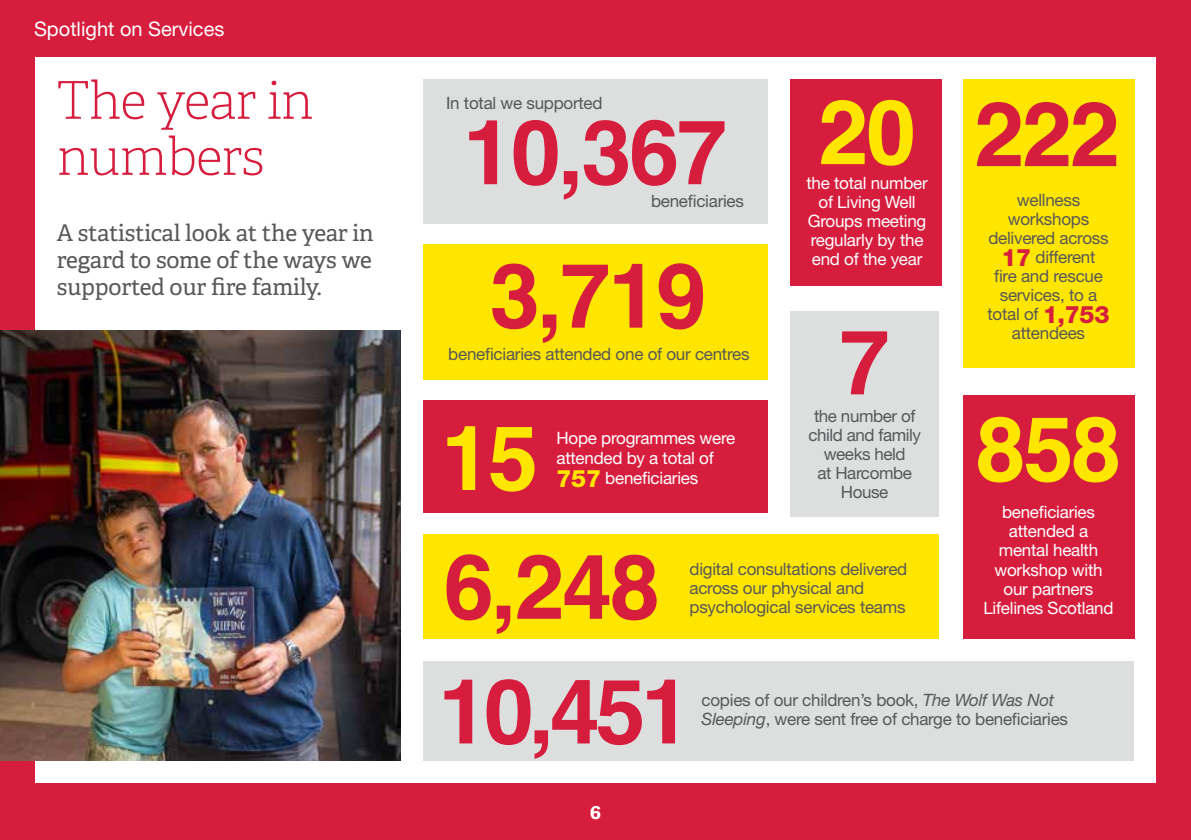
<style>
.page{position:relative;width:1191px;height:840px;background:#fff}
.page>*{position:absolute;margin:0;border:0;box-sizing:border-box;transform-origin:0 0}
.t1{font:700 90px "Helvetica";letter-spacing:-.025em;color:#d71d3d}
.t2{font:700 90px "Helvetica";letter-spacing:-.025em;color:#ffe600}
.t3{font:100 52px/56px "Adelle Basic";letter-spacing:-.02em;color:#d71d3d}
.t4{font:23px/27px "Adelle Basic";letter-spacing:-.01em;color:#57585a;text-align:justify}
.t5{font:20px "Helvetica Neue LT Pro";color:#fff}
.t6{font:700 20px "Adelle";color:#fff}
.t7{font:17px/19px "Helvetica Neue LT Pro";letter-spacing:-.015em;color:#57585a;text-align:center}
.t8{font:17px/19px "Helvetica Neue LT Pro";letter-spacing:-.015em;color:#fff;text-align:center}
.s1{font-weight:800;font-size:24px;color:#ffe600}
.s2{font-weight:800;font-size:24px;color:#d71d3d}
.s3{font-style:italic}
</style>
<div class="page">
<div style="left:0;top:0;width:34px;height:839px;background:#d71d3d"></div>
<div style="left:1157px;top:0;width:34px;height:839px;background:#d71d3d"></div>
<div style="left:0;top:0;width:1191px;height:57px;background:#d71d3d"></div>
<div style="left:0;top:782px;width:1191px;height:57px;background:#d71d3d"></div>
<div style="left:423px;top:79px;width:344px;height:145px;background:#dddede"></div>
<div style="left:423px;top:244px;width:344px;height:135px;background:#ffe600"></div>
<div style="left:790px;top:311px;width:149px;height:205px;background:#dddede"></div>
<img style="left:0;top:331px;width:401px;height:429px">
<div style="left:962px;top:79px;width:172px;height:289px;background:#ffe600"></div>
<div style="left:423px;top:660px;width:711px;height:100px;background:#dddede"></div>
<div style="left:790px;top:79px;width:151px;height:207px;background:#d71d3d"></div>
<div style="left:423px;top:534px;width:516px;height:104px;background:#ffe600"></div>
<div style="left:423px;top:400px;width:344px;height:112px;background:#d71d3d"></div>
<div style="left:962px;top:395px;width:172px;height:243px;background:#d71d3d"></div>
<p class="t5" style="left:34px;top:16px;width:192px">Spotlight on Services</p>
<h2 class="t3" style="left:57px;top:72px;width:258px">The year in numbers</h2>
<h3 class="t4" style="left:57px;top:219px;width:318px">A statistical look at the year in regard to some of the ways we supported our fire family.</h3>
<p class="t7" style="left:446px;top:93px;width:158px">In total we supported</p>
<h1 class="t1" style="left:463px;top:97px;width:265px">10,367</h1>
<p class="t7" style="left:651px;top:191px;width:94px">beneficiaries</p>
<h1 class="t1" style="left:490px;top:241px;width:218px">3,719</h1>
<p class="t7" style="left:448px;top:344px;width:303px">beneficiaries attended one of our centres</p>
<h1 class="t2" style="left:441px;top:403px;width:98px">15</h1>
<p class="t8" style="left:556px;top:427px;width:180px;line-height:20px;text-align:left">Hope programmes were attended by a total of<br><span class="s1">757</span> beneficiaries</p>
<h1 class="t2" style="left:818px;top:77px;width:99px">20</h1>
<p class="t8" style="left:808px;top:192px;width:120px">of Living Well<br>Groups meeting regularly by the end of the year</p>
<p class="t8" style="left:806px;top:173px;width:123px">the total number</p>
<h1 class="t1" style="left:839px;top:307px;width:52px">7</h1>
<p class="t7" style="left:808px;top:405px;width:114px">the number of child and family weeks held<br>at Harcombe<br>House</p>
<h1 class="t1" style="left:444px;top:531px;width:218px">6,248</h1>
<p class="t7" style="left:689px;top:559px;width:219px;text-align:left">digital consultations delivered across our physical and psychological services teams</p>
<h1 class="t1" style="left:974px;top:79px;width:147px">222</h1>
<p class="t7" style="left:987px;top:190px;width:123px">wellness workshops delivered across<br><span class="s2">17</span> different<br>fire and rescue services, to a total of <span class="s2">1,753 </span>attendees</p>
<h1 class="t2" style="left:975px;top:394px;width:147px">858</h1>
<p class="t8" style="left:983px;top:502px;width:132px">beneficiaries attended a mental health workshop with our partners<br>Lifelines Scotland</p>
<h1 class="t1" style="left:438px;top:656px;width:254px">10,451</h1>
<p class="t6" style="left:590px;top:798px;width:13px">6</p>
<p class="t7" style="left:701px;top:689px;width:368px;text-align:left">copies of our children’s book, <span class="s3">The Wolf Was Not<br>Sleeping</span>, were sent free of charge to beneficiaries</p>
</div>
